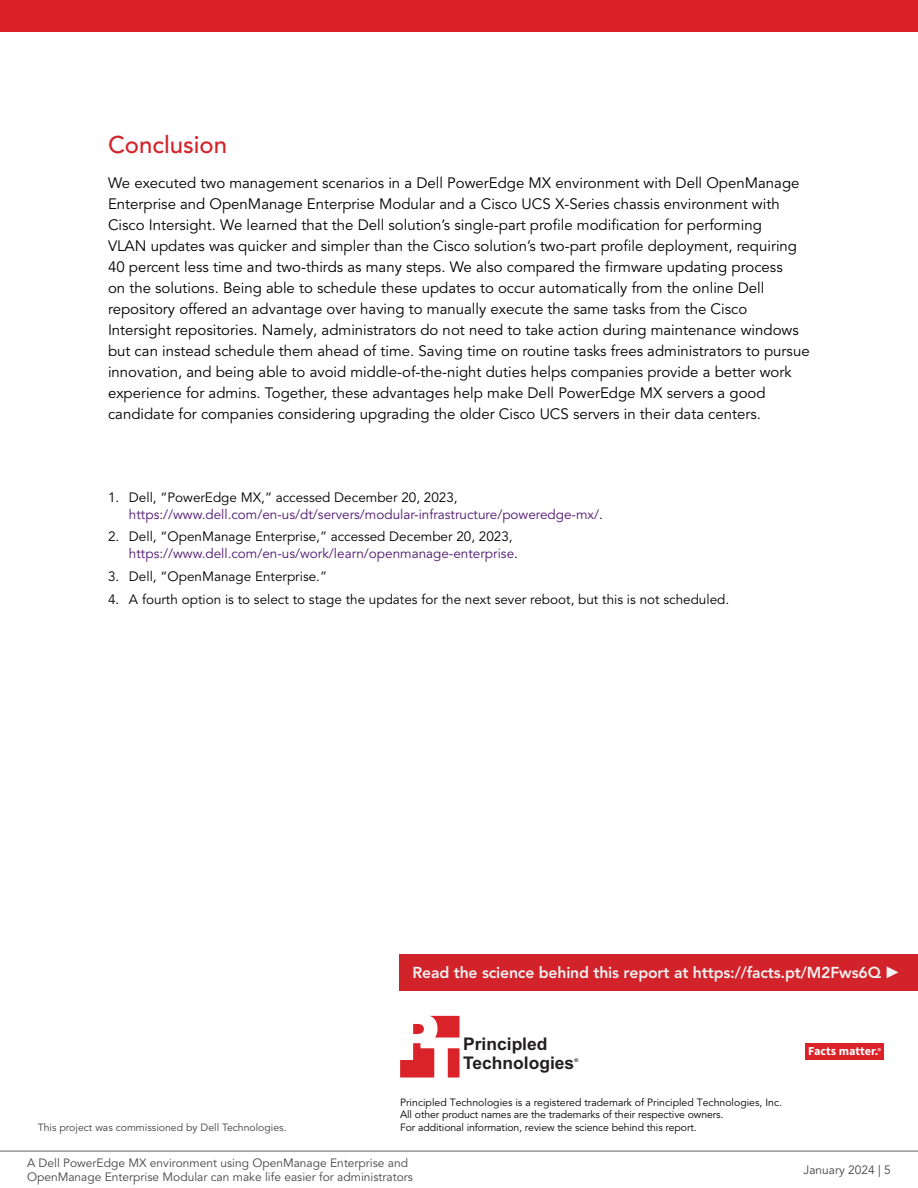
<style>
.page{position:relative;width:918px;height:1188px;background:#fff}
.page>*{position:absolute;margin:0;border:0;box-sizing:border-box;transform-origin:0 0}
.t1{font:500 24px "Avenir LT Pro";color:#d2232a}
.t2{font:700 17.4px/18.6px "Arial";color:#231f20}
.t3{font:800 15.75px "Avenir LT Pro";letter-spacing:-.01em;color:#f1f1f2}
.t4{font:15px/21px "Avenir LT Pro";color:#000}
.t5{font:13.5px/16.2px "Avenir LT Pro";color:#4f1770}
.t6{font:13.5px "Avenir LT Pro";color:#000}
.t7{font:700 12.15px "Source Sans Pro";color:#fff}
.t8{font:12px/14.4px "Avenir LT Pro";color:#464547}
.t9{font:10.5px/12.6px "Avenir LT Pro";letter-spacing:-.01em;color:#000}
.t10{font:10.5px "Avenir LT Pro";color:#414042}
.t11{font:700 5.25px "Arial";color:#231f20}
.s1{color:#000}
.s2{font-weight:600;font-size:8.55px}
</style>
<div class="page">
<svg style="left:400px;top:1016px;width:59px;height:62px"></svg>
<div style="left:805px;top:1043px;width:78px;height:17px;background:#da2229"></div>
<div style="left:399px;top:954px;width:519px;height:37px;background:#d2232a"></div>
<svg style="left:887px;top:966px;width:11px;height:12px"></svg>
<hr style="left:0;top:1151px;width:918px;height:1px;background:#616264">
<div style="left:0;top:0;width:918px;height:32px;background:#da2128"></div>
<h1 class="t1" style="left:108px;top:131px;width:121px">Conclusion</h1>
<p class="t4" style="left:108px;top:172px;width:703px">We executed two management scenarios in a Dell PowerEdge MX environment with Dell OpenManage Enterprise and OpenManage Enterprise Modular and a Cisco UCS X-Series chassis environment with Cisco Intersight. We learned that the Dell solution’s single-part profile modification for performing<br>VLAN updates was quicker and simpler than the Cisco solution’s two-part profile deployment, requiring 40 percent less time and two-thirds as many steps. We also compared the firmware updating process<br>on the solutions. Being able to schedule these updates to occur automatically from the online Dell repository offered an advantage over having to manually execute the same tasks from the Cisco Intersight repositories. Namely, administrators do not need to take action during maintenance windows but can instead schedule them ahead of time. Saving time on routine tasks frees administrators to pursue innovation, and being able to avoid middle-of-the-night duties helps companies provide a better work experience for admins. Together, these advantages help make Dell PowerEdge MX servers a good candidate for companies considering upgrading the older Cisco UCS servers in their data centers.</p>
<p class="t5" style="left:129px;top:490px;width:475px;text-indent:-21px"><span class="s1">1. Dell, “PowerEdge MX,” accessed December 20, 2023, </span>https://www.dell.com/en-us/dt/servers/modular-infrastructure/poweredge-mx/<span class="s1">.</span></p>
<p class="t5" style="left:129px;top:529px;width:390px;text-indent:-21px"><span class="s1">2. Dell, “OpenManage Enterprise,” accessed December 20, 2023, </span>https://www.dell.com/en-us/work/learn/openmanage-enterprise<span class="s1">.</span></p>
<p class="t6" style="left:108px;top:568px;width:221px">3. Dell, “OpenManage Enterprise.”</p>
<p class="t6" style="left:108px;top:591px;width:623px">4. A fourth option is to select to stage the updates for the next sever reboot, but this is not scheduled.</p>
<p class="t3" style="left:413px;top:964px;width:470px">Read the science behind this report at https://facts.pt/M2Fws6Q</p>
<p class="t10" style="left:38px;top:1121px;width:250px">This project was commissioned by Dell Technologies.</p>
<p class="t2" style="left:463px;top:1036px;width:113px">Principled<br>Technologies</p>
<p class="t11" style="left:574px;top:1057px;width:5px">®</p>
<p class="t9" style="left:400px;top:1096px;width:383px">Principled Technologies is a registered trademark of Principled Technologies, Inc.<br>All other product names are the trademarks of their respective owners.<br>For additional information, review the science behind this report.</p>
<p class="t8" style="left:27px;top:1156px;width:387px">A Dell PowerEdge MX environment using OpenManage Enterprise and<br>OpenManage Enterprise Modular can make life easier for administrators</p>
<p class="t7" style="left:808px;top:1043px;width:74px">Facts matter.<span class="s2">®</span></p>
<p class="t8" style="left:804px;top:1163px;width:89px">January 2024 | 5</p>
</div>
